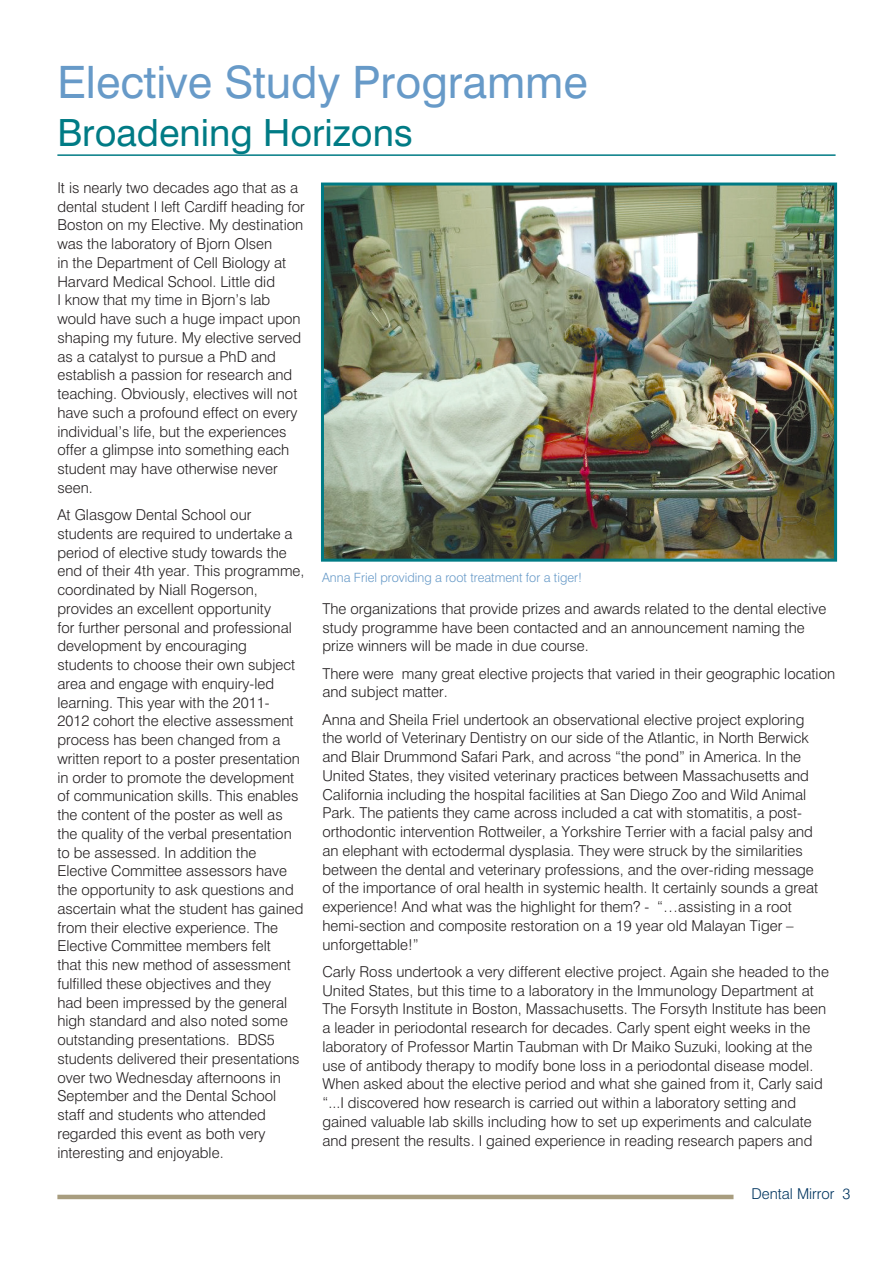
<style>
.page{position:relative;width:893px;height:1263px;background:#fff}
.page>*{position:absolute;margin:0;border:0;box-sizing:border-box;transform-origin:0 0}
.t1{font:44.7px "Swiss 721 BT";color:#679ac8}
.t2{font:37.5px "Swiss 721 BT";color:#007b85}
.t3{font:300 15px/18.8px "Swiss 721 BT";color:#231f20}
.t4{font:300 15px "Swiss 721 BT";color:#003560}
.t5{font:300 12.75px "Swiss 721 BT";color:#679ac8}
</style>
<div class="page">
<hr style="left:57px;top:1195px;width:676px;height:4px;background:#a89d7f">
<hr style="left:57px;top:154px;width:779px;height:2px;background:#007b85">
<img style="left:325px;top:187px;width:508px;height:371px">
<div style="left:321px;top:183px;width:516px;height:379px;border:3px solid #007b85"></div>
<h1 class="t1" style="left:57px;top:55px;width:532px">Elective Study Programme</h1>
<h2 class="t2" style="left:57px;top:110px;width:357px">Broadening Horizons</h2>
<p class="t3" style="left:57px;top:178px;width:249px">It is nearly two decades ago that as a dental student I left Cardiff heading for Boston on my Elective. My destination was the laboratory of Bjorn Olsen<br>in the Department of Cell Biology at Harvard Medical School. Little did<br>I know that my time in Bjorn’s lab would have such a huge impact upon shaping my future. My elective served as a catalyst to pursue a PhD and establish a passion for research and teaching. Obviously, electives will not have such a profound effect on every individual’s life, but the experiences offer a glimpse into something each student may have otherwise never seen.</p>
<p class="t3" style="left:57px;top:505px;width:249px">At Glasgow Dental School our students are required to undertake a period of elective study towards the end of their 4th year. This programme, coordinated by Niall Rogerson, provides an excellent opportunity<br>for further personal and professional development by encouraging students to choose their own subject area and engage with enquiry-led learning. This year with the 2011- 2012 cohort the elective assessment process has been changed from a written report to a poster presentation in order to promote the development of communication skills. This enables the content of the poster as well as the quality of the verbal presentation to be assessed. In addition the Elective Committee assessors have the opportunity to ask questions and ascertain what the student has gained from their elective experience. The Elective Committee members felt<br>that this new method of assessment fulfilled these objectives and they<br>had been impressed by the general high standard and also noted some outstanding presentations. BDS5 students delivered their presentations over two Wednesday afternoons in September and the Dental School staff and students who attended regarded this event as both very interesting and enjoyable.</p>
<p class="t5" style="left:322px;top:569px;width:261px">Anna Friel providing a root treatment for a tiger!</p>
<p class="t3" style="left:322px;top:599px;width:505px">The organizations that provide prizes and awards related to the dental elective study programme have been contacted and an announcement naming the prize winners will be made in due course.</p>
<p class="t3" style="left:322px;top:664px;width:514px">There were many great elective projects that varied in their geographic location and subject matter.</p>
<p class="t3" style="left:322px;top:710px;width:497px">Anna and Sheila Friel undertook an observational elective project exploring the world of Veterinary Dentistry on our side of the Atlantic, in North Berwick and Blair Drummond Safari Park, and across “the pond” in America. In the United States, they visited veterinary practices between Massachusetts and California including the hospital facilities at San Diego Zoo and Wild Animal Park. The patients they came across included a cat with stomatitis, a post&shy;orthodontic intervention Rottweiler, a Yorkshire Terrier with a facial palsy and an elephant with ectodermal dysplasia. They were struck by the similarities between the dental and veterinary professions, and the over-riding message of the importance of oral health in systemic health. It certainly sounds a great experience! And what was the highlight for them? - “…assisting in a root hemi-section and composite restoration on a 19 year old Malayan Tiger – unforgettable!”</p>
<p class="t3" style="left:322px;top:962px;width:508px">Carly Ross undertook a very different elective project. Again she headed to the United States, but this time to a laboratory in the Immunology Department at The Forsyth Institute in Boston, Massachusetts. The Forsyth Institute has been a leader in periodontal research for decades. Carly spent eight weeks in the laboratory of Professor Martin Taubman with Dr Maiko Suzuki, looking at the use of antibody therapy to modify bone loss in a periodontal disease model.<br>When asked about the elective period and what she gained from it, Carly said “...I discovered how research is carried out within a laboratory setting and gained valuable lab skills including how to set up experiments and calculate and present the results. I gained experience in reading research papers and</p>
<p class="t4" style="left:751px;top:1185px;width:101px">Dental Mirror 3</p>
</div>
